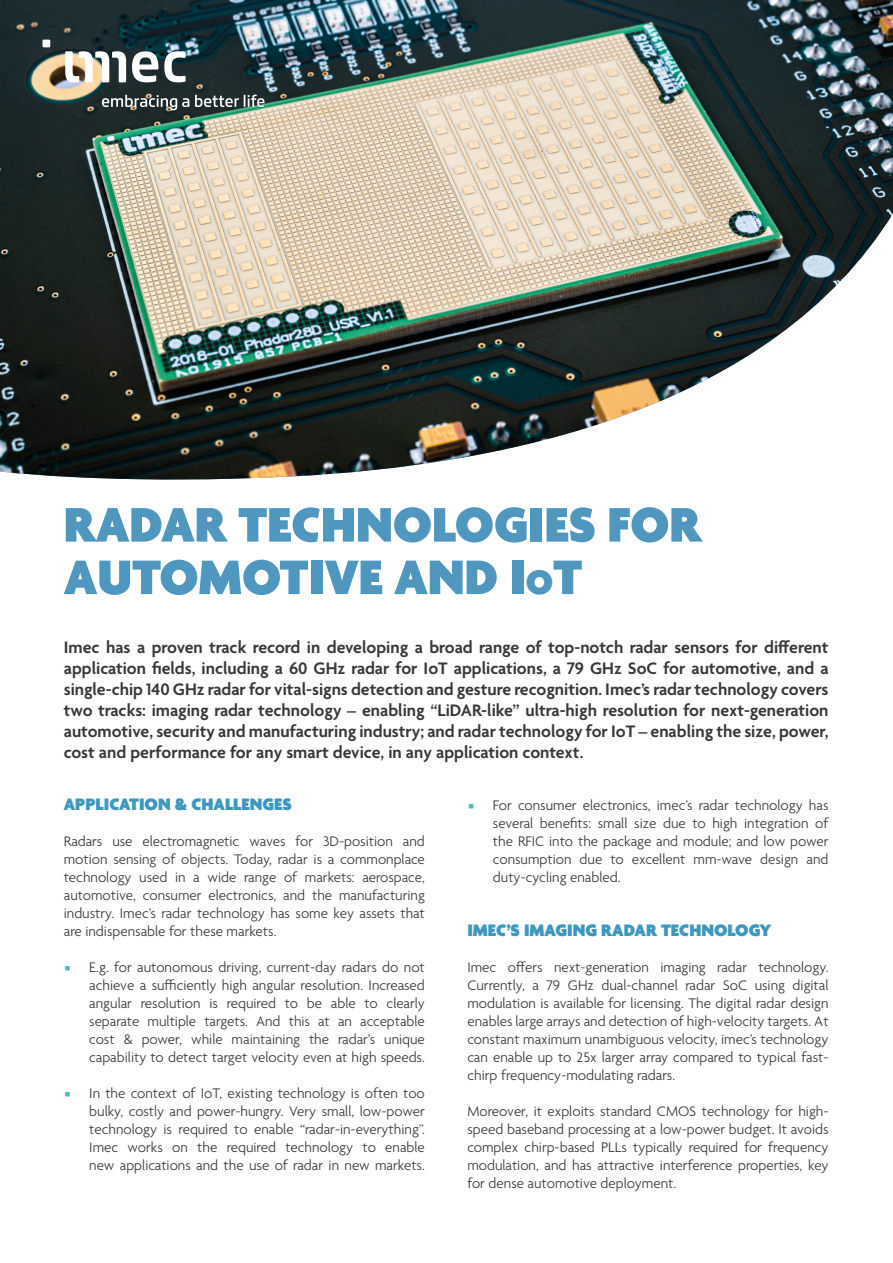
<style>
.page{position:relative;width:893px;height:1263px;background:#fff}
.page>*{position:absolute;margin:0;border:0;box-sizing:border-box;transform-origin:0 0}
.HOOFDTITEL{font:900 52.5px/52.5px "Agenda";color:#5097c0}
.INTRO{font:600 18px/21px "Agenda";color:#393a38;text-align:justify}
.TUSSENTITEL{font:900 18px "Agenda";color:#3e97bd}
.TEKST{font:300 15px/18px "Agenda";color:#393a38;text-align:justify}
.s1{font-size:36.75px}
.s2{font-family:"Bronkoh";font-weight:700;font-size:18px;color:#50babe}
</style>
<div class="page">
<img style="left:0;top:0;width:893px;height:480px">
<div style="left:43px;top:40px;width:7px;height:7px;background:#fff"></div>
<svg style="left:132px;top:51px;width:26px;height:31px"></svg>
<svg style="left:65px;top:51px;width:61px;height:31px"></svg>
<svg style="left:164px;top:51px;width:22px;height:31px"></svg>
<svg style="left:102px;top:95px;width:87px;height:15px"></svg>
<svg style="left:195px;top:95px;width:69px;height:12px"></svg>
<p class="HOOFDTITEL" style="left:64px;top:502px;width:639px">RADAR TECHNOLOGIES FOR<br>AUTOMOTIVE AND I<span class="s1">o</span>T</p>
<p class="INTRO" style="left:64px;top:638px;width:766px">Imec has a proven track record in developing a broad range of top-notch radar sensors for different application fields, including a 60 GHz radar for IoT applications, a 79 GHz SoC for automotive, and a single-chip 140 GHz radar for vital-signs detection and gesture recognition. Imec’s radar technology covers two tracks: imaging radar technology – enabling “LiDAR-like” ultra-high resolution for next-generation automotive, security and manufacturing industry; and radar technology for IoT – enabling the size, power, cost and performance for any smart device, in any application context.</p>
<p class="TUSSENTITEL" style="left:64px;top:795px;width:230px">APPLICATION &amp; CHALLENGES</p>
<p class="TEKST" style="left:64px;top:833px;width:363px">Radars use electromagnetic waves for 3D-position and motion sensing of objects. Today, radar is a commonplace technology used in a wide range of markets: aerospace, automotive, consumer electronics, and the manufacturing industry. Imec’s radar technology has some key assets that are indispensable for these markets.</p>
<p class="TEKST" style="left:89px;top:959px;width:337px;text-indent:-26px"><span class="s2">•</span> E.g. for autonomous driving, current-day radars do not achieve a sufficiently high angular resolution. Increased angular resolution is required to be able to clearly separate multiple targets. And this at an acceptable cost &amp; power, while maintaining the radar’s unique capability to detect target velocity even at high speeds.</p>
<p class="TEKST" style="left:89px;top:1085px;width:337px;text-indent:-26px"><span class="s2">•</span> In the context of IoT, existing technology is often too bulky, costly and power-hungry. Very small, low-power technology is required to enable “radar-in-everything”.<br>Imec works on the required technology to enable new applications and the use of radar in new markets.</p>
<p class="TEKST" style="left:493px;top:797px;width:337px;text-indent:-26px"><span class="s2">•</span> For consumer electronics, imec’s radar technology has several benefits: small size due to high integration of the RFIC into the package and module; and low power consumption due to excellent mm-wave design and duty-cycling enabled.</p>
<p class="TUSSENTITEL" style="left:467px;top:921px;width:306px">IMEC’S IMAGING RADAR TECHNOLOGY</p>
<p class="TEKST" style="left:467px;top:959px;width:363px">Imec offers next-generation imaging radar technology.<br>Currently, a 79 GHz dual-channel radar SoC using digital modulation is available for licensing. The digital radar design enables large arrays and detection of high-velocity targets. At constant maximum unambiguous velocity, imec’s technology can enable up to 25x larger array compared to typical fast&shy;chirp frequency-modulating radars.</p>
<p class="TEKST" style="left:467px;top:1103px;width:363px">Moreover, it exploits standard CMOS technology for high&shy;speed baseband processing at a low-power budget. It avoids complex chirp-based PLLs typically required for frequency modulation, and has attractive interference properties, key for dense automotive deployment.</p>
</div>
